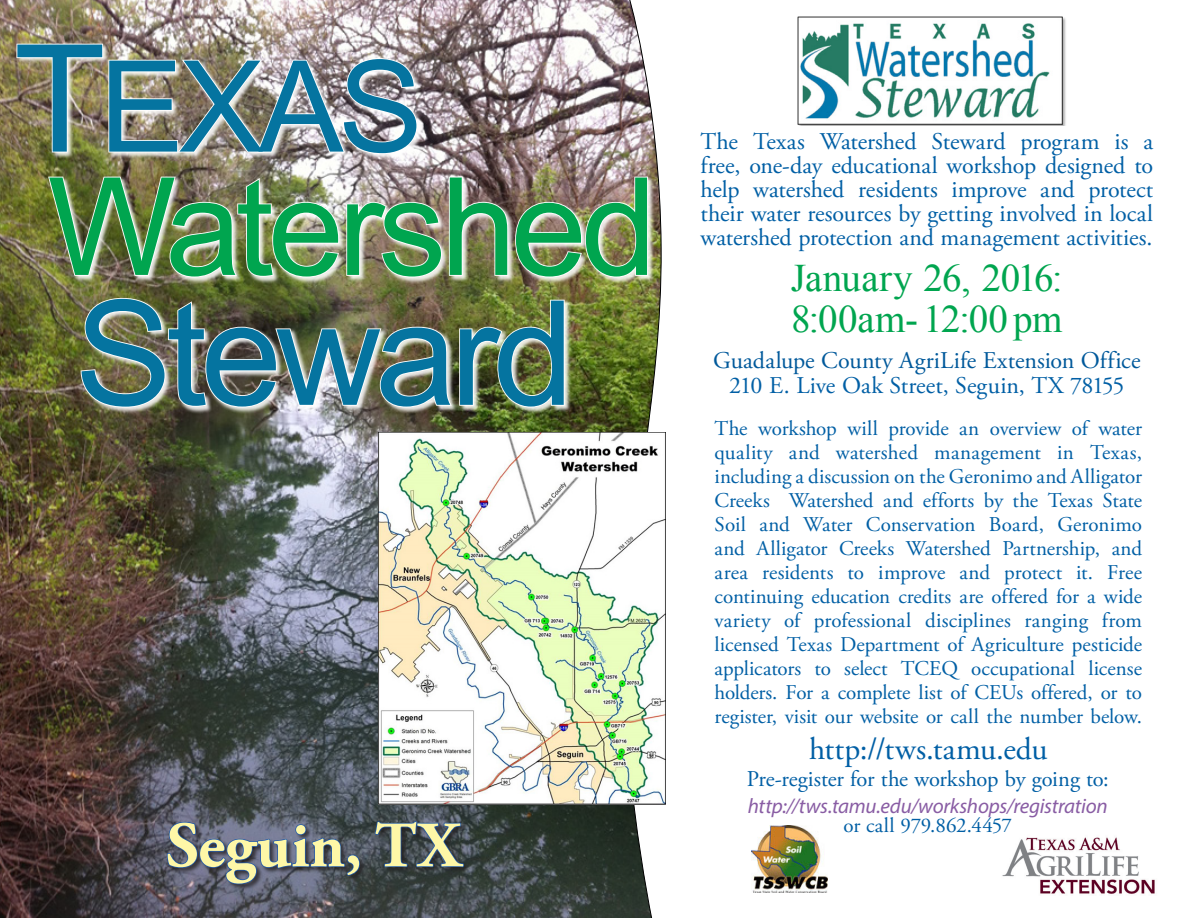
<style>
.page{position:relative;width:1188px;height:918px;background:#fff}
.page>*{position:absolute;margin:0;border:0;box-sizing:border-box;transform-origin:0 0}
.Photo_head{font:145.65px "Arial";letter-spacing:-.04em;color:#0574a0}
.Photo_head-2{font:136.05px "Arial";letter-spacing:-.04em;color:#00a54f}
.Photo_head-3{font:127.05px "Arial";color:#0574a0}
.t1{font:700 64.5px "Adobe Garamond Pro";color:#fef7a7}
.Bullet{font:39px/40.5px "Times New Roman";letter-spacing:-.005em;color:#00a54f}
.Bullet-2{font:31.5px "Adobe Garamond Pro";letter-spacing:.005em;color:#015fa5}
.Bullet-3{font:24px/24px "Adobe Garamond Pro";color:#015fa5;text-align:justify}
.Bullet-4{font:24px "Adobe Garamond Pro";letter-spacing:.005em;color:#00599b}
.Bullet-5{font:22.5px "Adobe Garamond Pro";letter-spacing:-.01em;color:#015fa5}
.Bullet-6{font:21px/24px "Adobe Garamond Pro";letter-spacing:-.005em;color:#015fa5;text-align:justify}
.Bullet-7{font:italic 21px/19.5px "Myriad Pro";letter-spacing:-.01em;color:#895da4;text-align:center}
.s1{font-size:149.55px}
.s2{font-family:"Adobe Garamond Pro";font-style:normal;color:#015fa5}
</style>
<div class="page">
<img style="left:0;top:0;width:662px;height:918px">
<img style="left:797px;top:16px;width:269px;height:110px">
<div style="left:16px;top:43px;width:408px;height:118px;background:#fff;opacity:.88"></div>
<img style="left:16px;top:43px;width:402px;height:112px">
<div style="left:48px;top:176px;width:607px;height:108px;background:#fff;opacity:.88"></div>
<img style="left:47px;top:175px;width:602px;height:103px">
<div style="left:167px;top:821px;width:303px;height:70px;background:#231f20;opacity:.75"></div>
<svg style="left:166px;top:821px;width:195px;height:64px;background:#505a71"></svg>
<svg style="left:374px;top:821px;width:90px;height:47px;background:#384657"></svg>
<img style="left:751px;top:825px;width:77px;height:68px">
<img style="left:1002px;top:837px;width:153px;height:57px">
<div style="left:80px;top:297px;width:492px;height:117px;background:#fff;opacity:.88"></div>
<img style="left:80px;top:297px;width:486px;height:111px">
<img style="left:378px;top:432px;width:288px;height:373px">
<p class="Photo_head-3" style="left:14px;top:24px;width:411px"><span class="s1">T</span>EXAS</p>
<p class="Photo_head-2" style="left:48px;top:138px;width:611px">Watershed</p>
<p class="Photo_head" style="left:75px;top:258px;width:501px">Steward</p>
<p class="t1" style="left:166px;top:808px;width:296px">Seguin, TX</p>
<p class="Bullet-3" style="left:700px;top:131px;width:454px">The Texas Watershed Steward program is a free, one-day educational workshop designed to help watershed residents improve and protect their water resources by getting involved in local watershed protection and management activities.</p>
<p class="Bullet" style="left:791px;top:257px;width:273px">January 26, 2016:<br>8:00am- 12:00 pm</p>
<p class="Bullet-4" style="left:713px;top:346px;width:429px">Guadalupe County AgriLife Extension Office</p>
<p class="Bullet-3" style="left:729px;top:375px;width:397px">210 E. Live Oak Street, Seguin, TX 78155</p>
<p class="Bullet-6" style="left:715px;top:417px;width:429px">The workshop will provide an overview of water quality and watershed management in Texas, including a discussion on the Geronimo and Alligator Creeks Watershed and efforts by the Texas State Soil and Water Conservation Board, Geronimo and Alligator Creeks Watershed Partnership, and area residents to improve and protect it. Free continuing education credits are offered for a wide variety of professional disciplines ranging from licensed Texas Department of Agriculture pesticide applicators to select TCEQ occupational license holders. For a complete list of CEUs offered, or to register, visit our website or call the number below.</p>
<p class="Bullet-2" style="left:809px;top:730px;width:240px">http://tws.tamu.edu</p>
<p class="Bullet-5" style="left:747px;top:766px;width:364px">Pre-register for the workshop by going to:</p>
<p class="Bullet-7" style="left:748px;top:795px;width:361px">http://tws.tamu.edu/workshops/registration <span class="s2">or call 979.862.4457</span></p>
</div>
